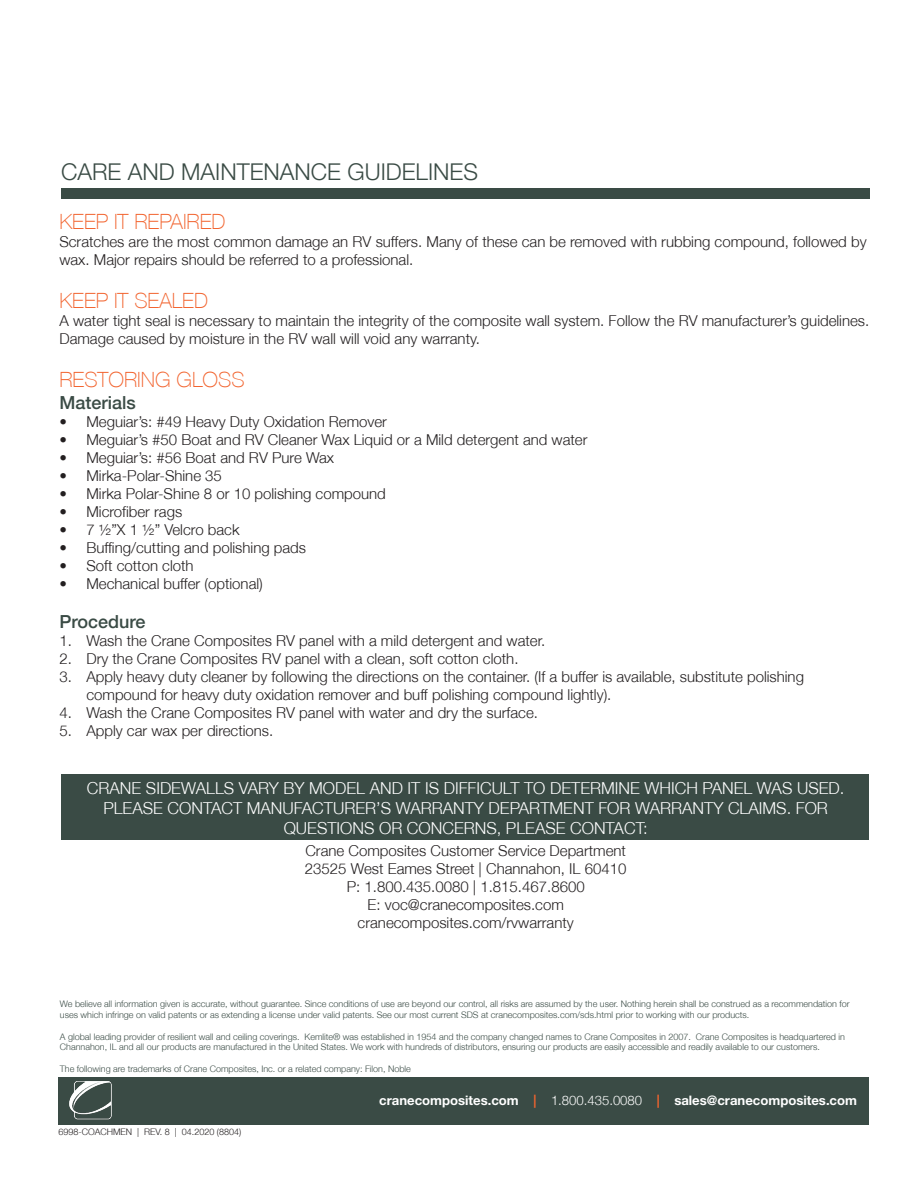
<style>
.page{position:relative;width:918px;height:1188px;background:#fff}
.page>*{position:absolute;margin:0;border:0;box-sizing:border-box;transform-origin:0 0}
.t1{font:300 23.25px "Helvetica Neue LT Std";color:#3a4b45}
.t2{font:100 21px "Helvetica Neue LT";color:#f2642f}
.t3{font:500 18px "Helvetica Neue LT";color:#3a4b45}
.Body_Type{font:300 16.5px/19.8px "Helvetica Neue";color:#fff;text-align:center}
.t4{font:300 15px/18px "Helvetica Neue";color:#231f20}
.t5{font:700 13.2px "Helvetica Neue LT Std";color:#fff}
.t6{font:300 9px/10.8px "Helvetica Neue";color:#3a4b45}
.t7{font:300 9px "Helvetica Neue";color:#231f20}
.s1{color:#f2642f}
.s2{font-family:"Helvetica Neue";font-weight:300}
</style>
<div class="page">
<div style="left:58px;top:1077px;width:810px;height:48px;background:#3a4b45"></div>
<img style="left:69px;top:1081px;width:43px;height:39px">
<div style="left:61px;top:188px;width:809px;height:11px;background:#3a4b45"></div>
<div style="left:61px;top:775px;width:807px;height:65px;background:#3a4b45"></div>
<p class="t1" style="left:61px;top:157px;width:418px">CARE AND MAINTENANCE GUIDELINES</p>
<p class="t2" style="left:59px;top:209px;width:168px">KEEP IT REPAIRED</p>
<p class="t4" style="left:59px;top:232px;width:809px">Scratches are the most common damage an RV suffers. Many of these can be removed with rubbing compound, followed by wax. Major repairs should be referred to a professional.</p>
<p class="t2" style="left:59px;top:288px;width:150px">KEEP IT SEALED</p>
<p class="t4" style="left:59px;top:311px;width:811px">A water tight seal is necessary to maintain the integrity of the composite wall system. Follow the RV manufacturer’s guidelines.<br>Damage caused by moisture in the RV wall will void any warranty.</p>
<p class="t2" style="left:59px;top:367px;width:187px">RESTORING GLOSS</p>
<p class="t3" style="left:59px;top:391px;width:78px">Materials</p>
<p class="t4" style="left:59px;top:412px;width:329px">• Meguiar’s: #49 Heavy Duty Oxidation Remover</p>
<p class="t4" style="left:59px;top:430px;width:530px">• Meguiar’s #50 Boat and RV Cleaner Wax Liquid or a Mild detergent and water</p>
<p class="t4" style="left:59px;top:448px;width:276px">• Meguiar’s: #56 Boat and RV Pure Wax</p>
<p class="t4" style="left:59px;top:466px;width:164px">• Mirka-Polar-Shine 35</p>
<p class="t4" style="left:59px;top:484px;width:328px">• Mirka Polar-Shine 8 or 10 polishing compound</p>
<p class="t4" style="left:59px;top:502px;width:124px">• Microfiber rags</p>
<p class="t4" style="left:59px;top:520px;width:182px">• 7 ½”X 1 ½” Velcro back</p>
<p class="t4" style="left:59px;top:538px;width:248px">• Buffing/cutting and polishing pads</p>
<p class="t4" style="left:59px;top:556px;width:136px">• Soft cotton cloth</p>
<p class="t4" style="left:59px;top:574px;width:205px">• Mechanical buffer (optional)</p>
<p class="t3" style="left:59px;top:611px;width:88px">Procedure</p>
<p class="t4" style="left:59px;top:631px;width:487px">1. Wash the Crane Composites RV panel with a mild detergent and water.</p>
<p class="t4" style="left:59px;top:649px;width:461px">2. Dry the Crane Composites RV panel with a clean, soft cotton cloth.</p>
<p class="t4" style="left:86px;top:667px;width:719px;text-indent:-27px">3. Apply heavy duty cleaner by following the directions on the container. (If a buffer is available, substitute polishing compound for heavy duty oxidation remover and buff polishing compound lightly).</p>
<p class="t4" style="left:59px;top:703px;width:480px">4. Wash the Crane Composites RV panel with water and dry the surface.</p>
<p class="t4" style="left:59px;top:721px;width:215px">5. Apply car wax per directions.</p>
<p class="Body_Type" style="left:87px;top:778px;width:759px">CRANE SIDEWALLS VARY BY MODEL AND IT IS DIFFICULT TO DETERMINE WHICH PANEL WAS USED.<br>PLEASE CONTACT MANUFACTURER’S WARRANTY DEPARTMENT FOR WARRANTY CLAIMS. FOR<br>QUESTIONS OR CONCERNS, PLEASE CONTACT:</p>
<p class="t4" style="left:305px;top:841px;width:322px">Crane Composites Customer Service Department</p>
<p class="t4" style="left:305px;top:859px;width:323px">23525 West Eames Street | Channahon, IL 60410</p>
<p class="t4" style="left:347px;top:877px;width:239px">P: 1.800.435.0080 | 1.815.467.8600</p>
<p class="t4" style="left:368px;top:895px;width:198px">E: voc@cranecomposites.com</p>
<p class="t4" style="left:358px;top:913px;width:218px">cranecomposites.com/rvwarranty</p>
<p class="t6" style="left:60px;top:998px;width:791px">We believe all information given is accurate, without guarantee. Since conditions of use are beyond our control, all risks are assumed by the user. Nothing herein shall be construed as a recommendation for uses which infringe on valid patents or as extending a license under valid patents. See our most current SDS at cranecomposites.com/sds.html prior to working with our products.</p>
<p class="t6" style="left:60px;top:1031px;width:787px">A global leading provider of resilient wall and ceiling coverings. Kemlite® was established in 1954 and the company changed names to Crane Composites in 2007. Crane Composites is headquartered in<br>Channahon, IL and all our products are manufactured in the United States. We work with hundreds of distributors, ensuring our products are easily accessible and readily available to our customers.</p>
<p class="t6" style="left:60px;top:1063px;width:353px">The following are trademarks of Crane Composites, Inc. or a related company: Filon, Noble</p>
<p class="t7" style="left:58px;top:1126px;width:184px">6998-COACHMEN | REV. 8 | 04.2020 (8804)</p>
<p class="t5" style="left:379px;top:1092px;width:479px">cranecomposites.com <span class="s1">|</span> <span class="s2">1.800.435.0080</span> <span class="s1">|</span> sales@cranecomposites.com</p>
</div>
